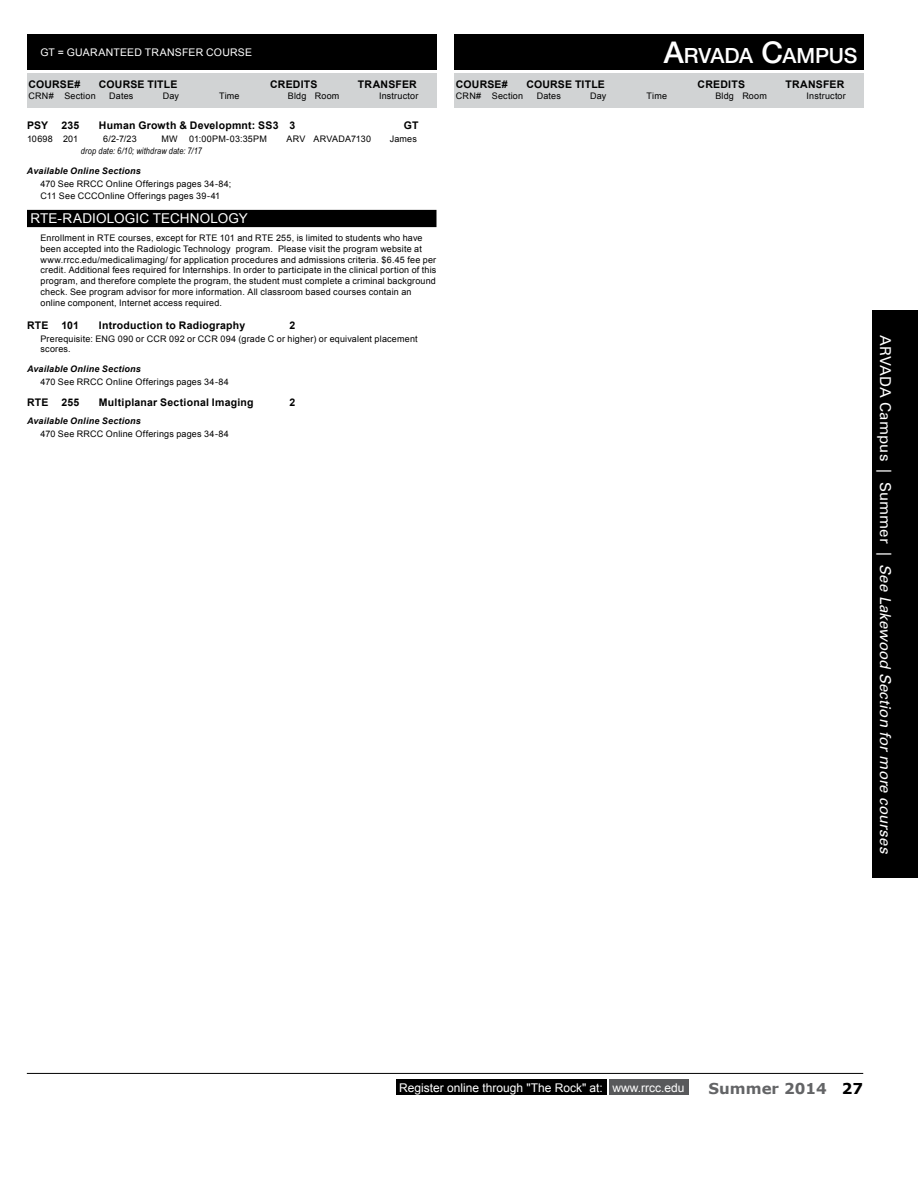
<style>
.page{position:relative;width:918px;height:1188px;background:#fff}
.page>*{position:absolute;margin:0;border:0;box-sizing:border-box;transform-origin:0 0}
.t1{font:500 21px "Helvetica Neue LT Std";letter-spacing:-.015em;color:#fff}
.t2{font:italic 15px "Univers LT Std";color:#fff}
.t3{font:700 15px "Verdana";color:#636466}
.t4{font:13.5px "Arial";letter-spacing:.01em;color:#fff}
.t5{font:12px "Arial";color:#fff}
.t6{font:700 10.5px "Arial";letter-spacing:.02em;color:#000}
.t7{font:10.5px "Arial";letter-spacing:.02em;color:#fff}
.t8{font:9px/10.8px "Arial";letter-spacing:.02em;color:#000}
.t9{font:italic 9px/19.6px "Arial Narrow";letter-spacing:.02em;color:#000}
.s1{font-family:"Arial";font-weight:700}
.s2{font-weight:700;font-style:italic}
.s3{font-size:30px}
.s4{font-style:normal}
.s5{color:#000}
</style>
<div class="page">
<hr style="left:27px;top:1073px;width:836px;height:1px;background:#000">
<div style="left:396px;top:1080px;width:211px;height:15px;background:#000"></div>
<div style="left:609px;top:1080px;width:79px;height:15px;background:#58595b"></div>
<div style="left:27px;top:34px;width:409px;height:35px;background:#000"></div>
<div style="left:27px;top:74px;width:409px;height:34px;background:#d1d3d4"></div>
<div style="left:454px;top:74px;width:410px;height:34px;background:#d1d3d4"></div>
<div style="left:873px;top:310px;width:45px;height:568px;background:#000"></div>
<div style="left:454px;top:34px;width:410px;height:35px;background:#000"></div>
<div style="left:27px;top:210px;width:409px;height:17px;background:#000"></div>
<p class="t7" style="left:40px;top:45px;width:213px">GT = GUARANTEED TRANSFER COURSE</p>
<p class="t6" style="left:28px;top:78px;width:53px">COURSE#</p>
<p class="t6" style="left:99px;top:78px;width:80px">COURSE TITLE</p>
<p class="t6" style="left:270px;top:78px;width:49px">CREDITS</p>
<p class="t6" style="left:358px;top:78px;width:60px">TRANSFER</p>
<p class="t8" style="left:28px;top:91px;width:69px">CRN# Section</p>
<p class="t8" style="left:109px;top:91px;width:26px">Dates</p>
<p class="t8" style="left:163px;top:91px;width:18px">Day</p>
<p class="t8" style="left:219px;top:91px;width:22px">Time</p>
<p class="t8" style="left:288px;top:91px;width:53px">Bldg Room</p>
<p class="t8" style="left:379px;top:91px;width:41px">Instructor</p>
<p class="t6" style="left:27px;top:119px;width:23px">PSY</p>
<p class="t6" style="left:62px;top:119px;width:19px">235</p>
<p class="t6" style="left:99px;top:119px;width:198px">Human Growth &amp; Developmnt: SS3 3</p>
<p class="t6" style="left:404px;top:119px;width:16px">GT</p>
<p class="t8" style="left:27px;top:134px;width:53px">10698 201</p>
<p class="t8" style="left:103px;top:134px;width:35px">6/2-7/23</p>
<p class="t8" style="left:161px;top:134px;width:18px">MW</p>
<p class="t8" style="left:189px;top:134px;width:79px">01:00PM-03:35PM</p>
<p class="t8" style="left:286px;top:134px;width:86px">ARV ARVADA7130</p>
<p class="t8" style="left:390px;top:134px;width:29px">James</p>
<p class="t9" style="left:27px;top:141px;width:176px;text-indent:54px">drop date: 6/10; withdraw date: 7/17<br><span class="s1">Available Online Sections</span></p>
<p class="t8" style="left:40px;top:178px;width:192px;line-height:12.1px">470 See RRCC Online Offerings pages 34-84;<br>C11 See CCCOnline Offerings pages 39-41</p>
<p class="t4" style="left:31px;top:210px;width:219px">RTE-RADIOLOGIC TECHNOLOGY</p>
<p class="t8" style="left:40px;top:232px;width:397px">Enrollment in RTE courses, except for RTE 101 and RTE 255, is limited to students who have been accepted into the Radiologic Technology program. Please visit the program website at www.rrcc.edu/medicalimaging/ for application procedures and admissions criteria. $6.45 fee per credit. Additional fees required for Internships. In order to participate in the clinical portion of this program, and therefore complete the program, the student must complete a criminal background check. See program advisor for more information. All classroom based courses contain an online component, Internet access required.</p>
<p class="t6" style="left:27px;top:318px;width:53px">RTE 101</p>
<p class="t6" style="left:99px;top:318px;width:148px">Introduction to Radiography</p>
<p class="t6" style="left:290px;top:318px;width:7px">2</p>
<p class="t8" style="left:40px;top:333px;width:379px">Prerequisite: ENG 090 or CCR 092 or CCR 094 (grade C or higher) or equivalent placement scores.</p>
<p class="t8" style="left:40px;top:363px;width:190px;line-height:12.9px;text-indent:-14px"><span class="s2">Available Online Sections<br></span>470 See RRCC Online Offerings pages 34-84</p>
<p class="t6" style="left:27px;top:395px;width:23px">RTE</p>
<p class="t6" style="left:62px;top:395px;width:19px">255</p>
<p class="t6" style="left:99px;top:395px;width:156px">Multiplanar Sectional Imaging</p>
<p class="t6" style="left:290px;top:395px;width:7px">2</p>
<p class="t8" style="left:40px;top:415px;width:190px;line-height:12.9px;text-indent:-14px"><span class="s2">Available Online Sections<br></span>470 See RRCC Online Offerings pages 34-84</p>
<h1 class="t1" style="left:664px;top:43px;width:195px"><span class="s3">A</span>RVADA <span class="s3">C</span>AMPUS</h1>
<p class="t6" style="left:456px;top:78px;width:53px">COURSE#</p>
<p class="t6" style="left:526px;top:78px;width:80px">COURSE TITLE</p>
<p class="t6" style="left:698px;top:78px;width:49px">CREDITS</p>
<p class="t6" style="left:785px;top:78px;width:60px">TRANSFER</p>
<p class="t8" style="left:456px;top:91px;width:69px">CRN# Section</p>
<p class="t8" style="left:537px;top:91px;width:26px">Dates</p>
<p class="t8" style="left:590px;top:91px;width:18px">Day</p>
<p class="t8" style="left:647px;top:91px;width:22px">Time</p>
<p class="t8" style="left:715px;top:91px;width:53px">Bldg Room</p>
<p class="t8" style="left:807px;top:91px;width:41px">Instructor</p>
<h2 class="t2" style="left:894px;top:335px;width:520px;rotate:90deg"><span class="s4">ARVADA Campus | Summer |</span> See Lakewood Section for more courses</h2>
<p class="t5" style="left:399px;top:1080px;width:287px">Register online through "The Rock" at: www.rrcc.edu</p>
<p class="t3" style="left:709px;top:1078px;width:156px">Summer 2014 <span class="s5">27</span></p>
</div>
